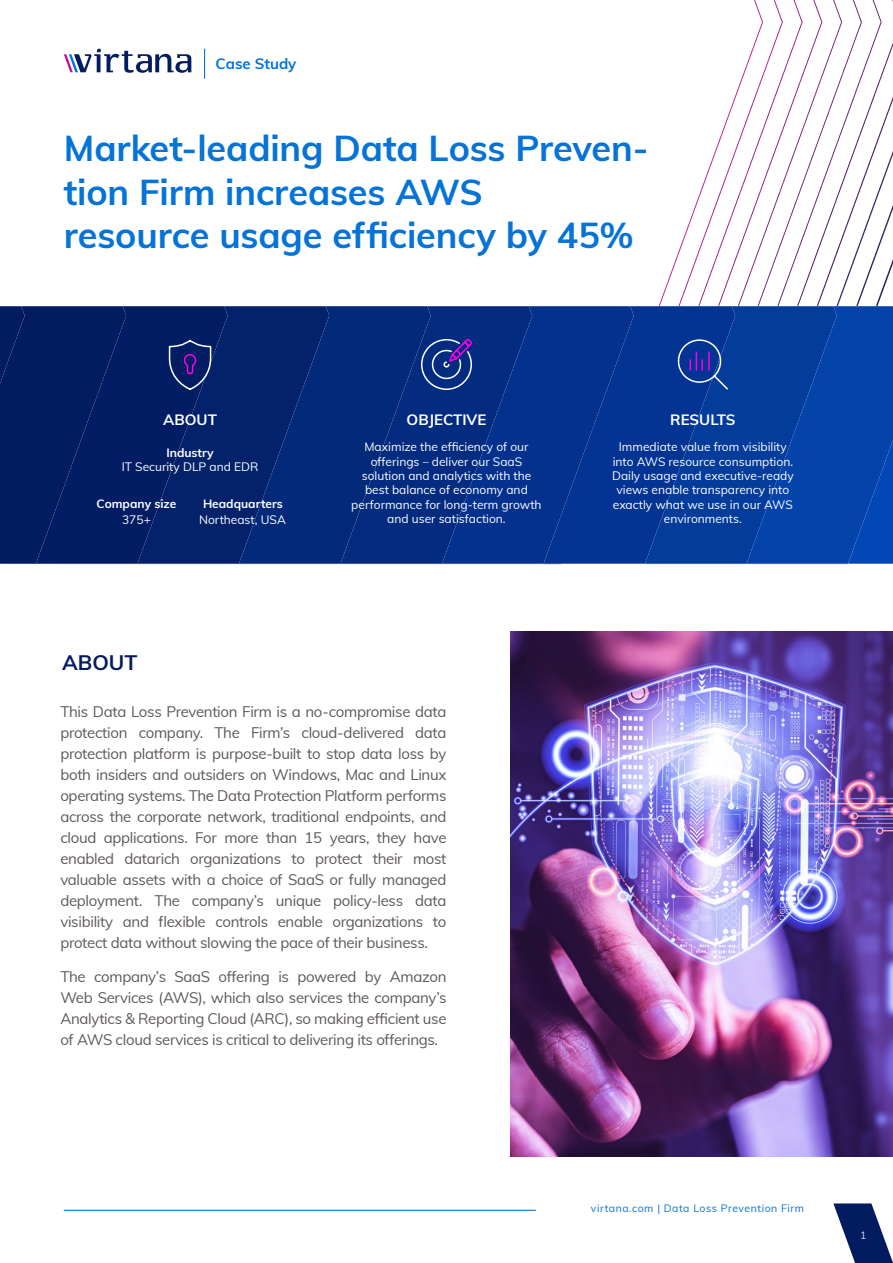
<style>
.page{position:relative;width:893px;height:1263px;background:#fff}
.page>*{position:absolute;margin:0;border:0;box-sizing:border-box;transform-origin:0 0}
.title-italic-medium{font:700 36px/43.2px "Muli";letter-spacing:-.005em;color:#0673d7}
.Section_Heading{font:700 21px "Muli";color:#031c60}
.Body_Copy{font:15px/21px "Muli";letter-spacing:-.02em;color:#5d5856;text-align:justify}
.heading-description{font:700 15px "Muli";color:#fff}
.t1{font:700 15px "Muli";color:#0073dd}
.description-copy{font:12px/14.4px "Muli";color:#fff;text-align:center}
.description-title{font:700 12px "Muli";color:#fff}
.t2{font:10.5px "Muli";letter-spacing:.05em;color:#0073dd}
.t3{font:10.5px "Muli";color:#d2dae7}
</style>
<div class="page">
<svg style="left:64px;top:49px;width:127px;height:24px"></svg>
<hr style="left:204px;top:49px;width:1px;height:30px;background:#0073dd">
<svg style="left:885px;top:1255px;width:8px;height:8px"></svg>
<img style="left:511px;top:631px;width:382px;height:526px">
<div style="left:0;top:306px;width:36px;height:258px;background:#031c60"></div>
<div style="left:36px;top:306px;width:101px;height:258px;background:#031d65"></div>
<div style="left:137px;top:306px;width:102px;height:258px;background:#03226b"></div>
<svg style="left:239px;top:306px;width:101px;height:258px;fill:#032a7a"></svg>
<div style="left:340px;top:306px;width:102px;height:258px;background:#032c81"></div>
<svg style="left:442px;top:306px;width:101px;height:258px;fill:#03318d"></svg>
<div style="left:543px;top:306px;width:102px;height:258px;background:#033493"></div>
<div style="left:645px;top:306px;width:14px;height:258px;background:#033493"></div>
<svg style="left:420px;top:337px;width:53px;height:54px"></svg>
<svg style="left:659px;top:0;width:234px;height:564px"></svg>
<svg style="left:168px;top:339px;width:44px;height:52px"></svg>
<p class="t1" style="left:216px;top:53px;width:82px">Case Study</p>
<p class="title-italic-medium" style="left:64px;top:125px;width:586px">Market-leading Data Loss Preven&shy;tion Firm increases AWS<br>resource usage efficiency by 45%</p>
<p class="heading-description" style="left:163px;top:409px;width:55px">ABOUT</p>
<p class="description-title" style="left:166px;top:443px;width:49px">Industry</p>
<p class="description-title" style="left:97px;top:495px;width:81px">Company size</p>
<p class="description-title" style="left:203px;top:495px;width:81px">Headquarters</p>
<p class="description-copy" style="left:122px;top:459px;width:138px">IT Security DLP and EDR</p>
<p class="description-copy" style="left:122px;top:512px;width:30px">375+</p>
<p class="description-copy" style="left:199px;top:512px;width:88px">Northeast, USA</p>
<p class="Section_Heading" style="left:62px;top:647px;width:77px">ABOUT</p>
<p class="heading-description" style="left:407px;top:409px;width:81px">OBJECTIVE</p>
<p class="description-copy" style="left:351px;top:439px;width:192px">Maximize the efficiency of our offerings – deliver our SaaS solution and analytics with the best balance of economy and performance for long-term growth and user satisfaction.</p>
<p class="Body_Copy" style="left:60px;top:700px;width:388px">This Data Loss Prevention Firm is a no-compromise data protection company. The Firm’s cloud-delivered data protection platform is purpose-built to stop data loss by both insiders and outsiders on Windows, Mac and Linux operating systems. The Data Protection Platform performs across the corporate network, traditional endpoints, and cloud applications. For more than 15 years, they have enabled datarich organizations to protect their most valuable assets with a choice of SaaS or fully managed deployment. The company’s unique policy-less data visibility and flexible controls enable organizations to protect data without slowing the pace of their business.</p>
<p class="Body_Copy" style="left:60px;top:965px;width:388px">The company’s SaaS offering is powered by Amazon Web Services (AWS), which also services the company’s Analytics &amp; Reporting Cloud (ARC), so making efficient use of AWS cloud services is critical to delivering its offerings.</p>
<p class="heading-description" style="left:670px;top:409px;width:67px">RESULTS</p>
<p class="description-copy" style="left:612px;top:439px;width:183px">Immediate value from visibility into AWS resource consumption.<br>Daily usage and executive-ready views enable transparency into exactly what we use in our AWS environments.</p>
<p class="t2" style="left:591px;top:1201px;width:215px">virtana.com | Data Loss Prevention Firm</p>
<p class="t3" style="left:860px;top:1227px;width:8px">1</p>
</div>
